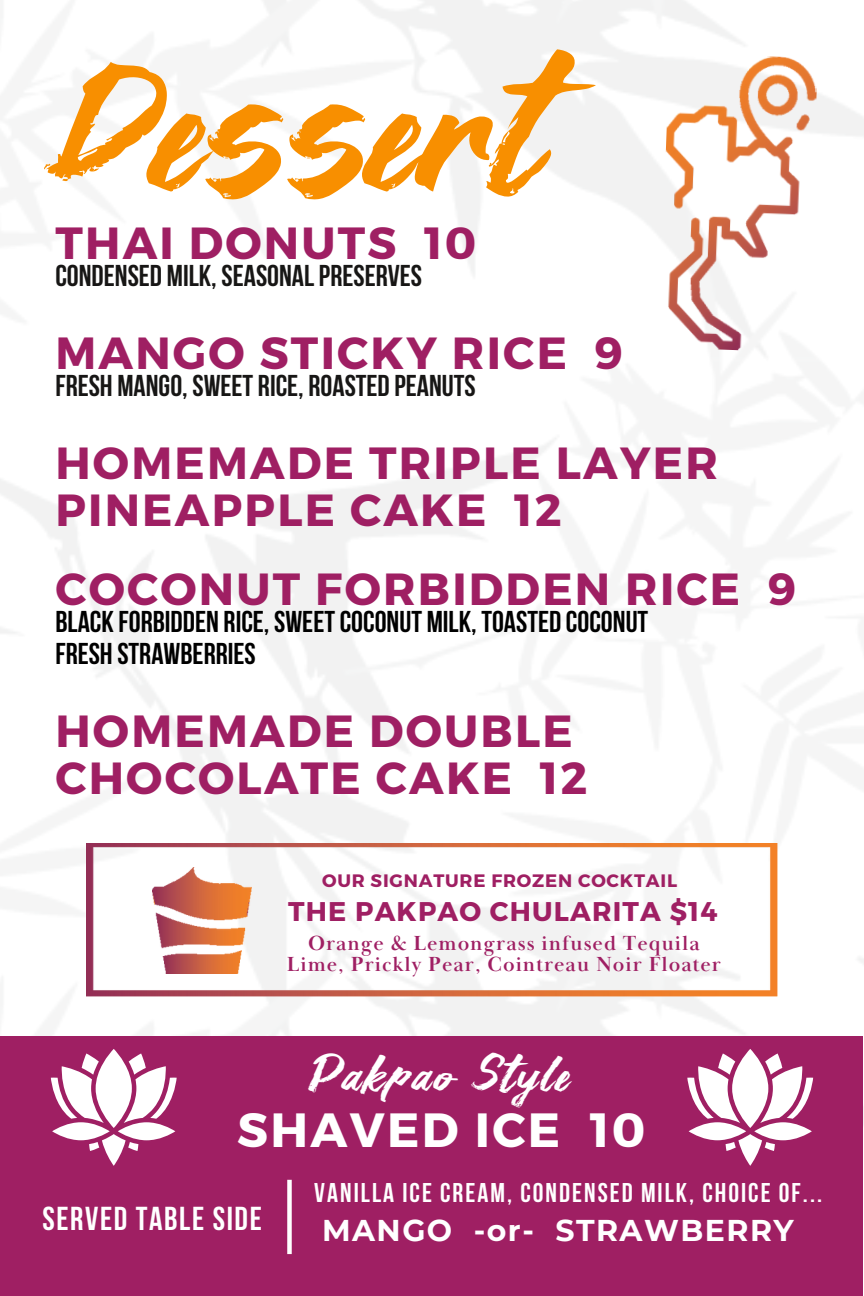
<style>
.page{position:relative;width:864px;height:1296px;background:#fff}
.page>*{position:absolute;margin:0;border:0;box-sizing:border-box;transform-origin:0 0}
.t1{font:180px "Asia Tiger";color:#f88f00}
.t2{font:700 48px "Montserrat";letter-spacing:.05em;color:#fff}
.t3{font:48px "Asia Tiger";letter-spacing:.05em;color:#fff}
.t4{font:700 45px/47.4px "Montserrat";letter-spacing:.05em;color:#9f1f63}
.t5{font:700 33px "Bebas Neue";letter-spacing:.05em;color:#fff}
.t6{font:700 30px/31.5px "Bebas Neue";color:#000}
.t7{font:700 30px "Bebas Neue";color:#171615}
.t8{font:700 30px "Montserrat";letter-spacing:.05em;color:#fff}
.t9{font:700 27px "Bebas Neue";letter-spacing:.075em;color:#fff}
.t10{font:700 27px "Montserrat";letter-spacing:.045em;color:#9f1f63}
.t11{font:700 21px/21px "Baskerville Display PT";letter-spacing:.045em;color:#9f1f63;text-align:center}
.t12{font:700 18px "Montserrat";letter-spacing:.045em;color:#9f1f63}
</style>
<div class="page">
<img style="left:0;top:0;width:864px;height:1125px">
<img style="left:86px;top:843px;width:691px;height:153px">
<div style="left:0;top:1037px;width:863px;height:259px;background:#9f1f63"></div>
<img style="left:152px;top:867px;width:99px;height:106px">
<div style="left:287px;top:1180px;width:5px;height:74px;background:#fff"></div>
<img style="left:659px;top:53px;width:159px;height:300px">
<svg style="left:51px;top:1049px;width:126px;height:117px"></svg>
<svg style="left:687px;top:1049px;width:126px;height:117px"></svg>
<h1 class="t1" style="left:63px;top:14px;width:486px">Dessert</h1>
<p class="t4" style="left:55px;top:217px;width:423px">THAI DONUTS 10</p>
<p class="t7" style="left:55px;top:263px;width:368px">CONDENSED MILK, SEASONALPRESERVES</p>
<p class="t4" style="left:55px;top:327px;width:569px">MANGO STICKY RICE 9</p>
<p class="t7" style="left:55px;top:373px;width:422px">FRESH MANGO, SWEET RICE, ROASTED PEANUTS</p>
<p class="t4" style="left:55px;top:437px;width:664px">HOMEMADE TRIPLE LAYER<br>PINEAPPLE CAKE 12</p>
<p class="t4" style="left:55px;top:563px;width:742px">COCONUT FORBIDDEN RICE 9</p>
<p class="t6" style="left:55px;top:609px;width:594px">BLACK FORBIDDEN RICE, SWEETCOCONUT MILK, TOASTED COCONUT<br>FRESH STRAWBERRIES</p>
<p class="t4" style="left:55px;top:705px;width:534px">HOMEMADE DOUBLE<br>CHOCOLATE CAKE 12</p>
<p class="t12" style="left:322px;top:869px;width:357px">OUR SIGNATURE FROZEN COCKTAIL</p>
<p class="t10" style="left:288px;top:894px;width:431px">THE PAKPAO CHULARITA $14</p>
<p class="t11" style="left:287px;top:934px;width:436px">Orange &amp; Lemongrass infused Tequila<br>Lime, Prickly Pear, Cointreau Noir Floater</p>
<p class="t3" style="left:311px;top:1045px;width:261px">Pakpao Style</p>
<p class="t2" style="left:237px;top:1099px;width:410px">SHAVED ICE 10</p>
<p class="t5" style="left:42px;top:1205px;width:221px">SERVED TABLE SIDE</p>
<p class="t9" style="left:314px;top:1182px;width:509px">VANILLA ICE CREAM, CONDENSED MILK, CHOICE OF...</p>
<p class="t8" style="left:322px;top:1212px;width:473px">MANGO -or- STRAWBERRY</p>
</div>
